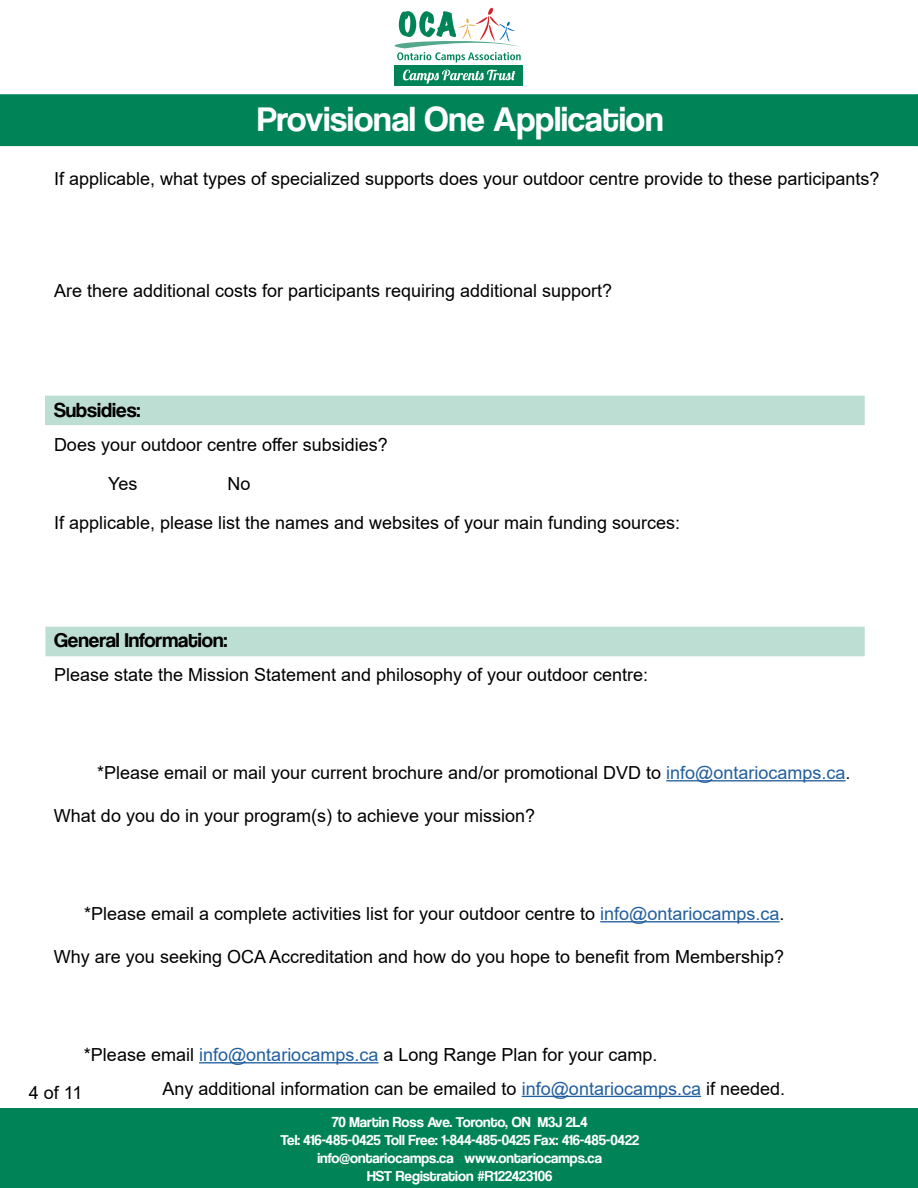
<style>
.page{position:relative;width:918px;height:1188px;background:#fff}
.page>*{position:absolute;margin:0;border:0;box-sizing:border-box;transform-origin:0 0}
.t1{font:36px "Coolvetica Rg";color:#fff}
.t2{font:21px "Coolvetica Rg";color:#000}
.t3{font:18px/39px "Arial";color:#000}
.t4{font:15px/18px "Coolvetica Rg";color:#fff;text-align:center}
.s1{color:#215e9e}
</style>
<div class="page">
<svg style="left:395px;top:8px;width:126px;height:55px"></svg>
<div style="left:395px;top:65px;width:128px;height:21px;background:#008457"></div>
<svg style="left:403px;top:70px;width:112px;height:14px"></svg>
<div style="left:45px;top:627px;width:820px;height:29px;background:#bddfd3"></div>
<div style="left:45px;top:396px;width:820px;height:29px;background:#bddfd3"></div>
<div style="left:0;top:1108px;width:918px;height:80px;background:#008457"></div>
<div style="left:0;top:95px;width:918px;height:50px;background:#008457"></div>
<div style="left:0;top:94px;width:918px;height:52px;border:2px solid #008457"></div>
<hr style="left:666px;top:780px;width:180px;height:1px;background:#215e9e">
<hr style="left:600px;top:921px;width:180px;height:1px;background:#215e9e">
<hr style="left:199px;top:1062px;width:179px;height:1px;background:#215e9e">
<hr style="left:522px;top:1096px;width:179px;height:1px;background:#215e9e">
<svg style="left:917px;top:94px;width:1px;height:52px"></svg>
<h1 class="t1" style="left:258px;top:98px;width:408px">Provisional One Application</h1>
<p class="t3" style="left:54px;top:159px;width:827px">If applicable, what types of specialized supports does your outdoor centre provide to these participants?</p>
<p class="t3" style="left:54px;top:271px;width:560px">Are there additional costs for participants requiring additional support?</p>
<p class="t2" style="left:54px;top:398px;width:88px">Subsidies:</p>
<p class="t3" style="left:108px;top:425px;width:281px;text-indent:-54px">Does your outdoor centre offer subsidies?<br>Yes</p>
<p class="t3" style="left:54px;top:464px;width:628px;text-indent:173px">No<br>If applicable, please list the names and websites of your main funding sources:</p>
<p class="t2" style="left:54px;top:628px;width:175px">General Information:</p>
<p class="t3" style="left:54px;top:655px;width:596px">Please state the Mission Statement and philosophy of your outdoor centre:</p>
<p class="t3" style="left:97px;top:753px;width:755px">*Please email or mail your current brochure and/or promotional DVD to <span class="s1">info@ontariocamps.ca</span>.</p>
<p class="t3" style="left:54px;top:796px;width:483px">What do you do in your program(s) to achieve your mission?</p>
<p class="t3" style="left:84px;top:894px;width:702px">*Please email a complete activities list for your outdoor centre to <span class="s1">info@ontariocamps.ca</span>.</p>
<p class="t3" style="left:54px;top:937px;width:732px">Why are you seeking OCA Accreditation and how do you hope to benefit from Membership?</p>
<p class="t3" style="left:162px;top:1038px;width:624px;line-height:33.6px;text-indent:-78px">*Please email <span class="s1">info@ontariocamps.ca</span> a Long Range Plan for your camp.<br>Any additional information can be emailed to <span class="s1">info@ontariocamps.ca</span> if needed.</p>
<p class="t3" style="left:29px;top:1073px;width:55px">4 of 11</p>
<p class="t4" style="left:280px;top:1113px;width:360px">70 Martin Ross Ave. Toronto, ON M3J 2L4<br>Tel: 416-485-0425 Toll Free: 1-844-485-0425 Fax: 416-485-0422 info@ontariocamps.ca www.ontariocamps.ca<br>HST Registration #R122423106</p>
</div>
